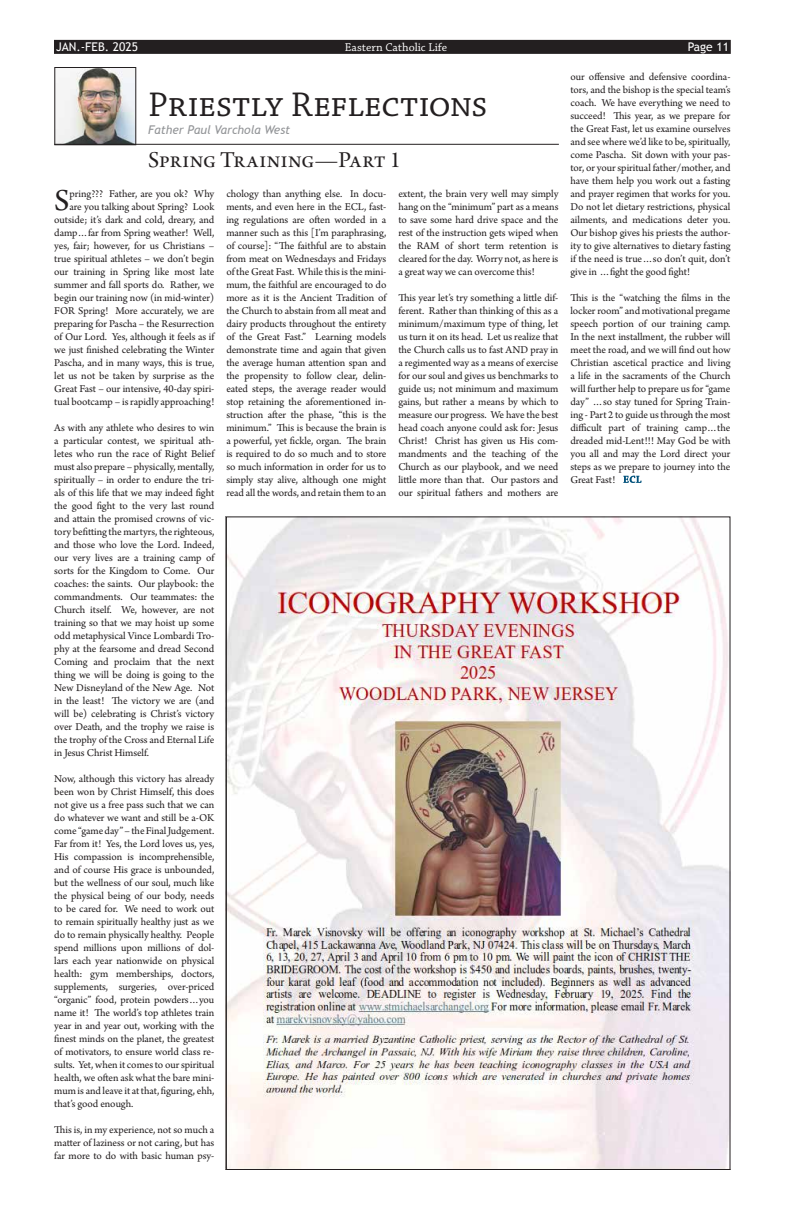
<style>
.page{position:relative;width:792px;height:1224px;background:#fff}
.page>*{position:absolute;margin:0;border:0;box-sizing:border-box;transform-origin:0 0}
.t1{font:36px "Chaparral Pro";color:#231f20}
.t2{font:32px "Arno Pro";color:#231f20}
.t3{font:24px "Arno Pro Subhead";letter-spacing:.02em;color:#231f20}
.t4{font:italic 12px "Trebuchet MS";color:#939598}
.t5{font:12px "Trebuchet MS";color:#fff}
.t6{font:12px "Chaparral Pro";color:#fff}
.t7{font:11px/13px "Arno Pro";letter-spacing:-.005em;color:#231f20;text-align:justify}
</style>
<div class="page">
<div style="left:54px;top:40px;width:677px;height:14px;background:#231f20"></div>
<img style="left:56px;top:69px;width:78px;height:74px">
<div style="left:54px;top:67px;width:82px;height:78px;border:1px solid #231f20"></div>
<hr style="left:54px;top:144px;width:505px;height:1px;background:#231f20">
<svg style="left:623px;top:476px;width:19px;height:7px"></svg>
<img style="left:228px;top:518px;width:501px;height:650px">
<p class="t5" style="left:56px;top:40px;width:83px">JAN.-FEB. 2025</p>
<p class="t6" style="left:345px;top:41px;width:104px">Eastern Catholic Life</p>
<p class="t5" style="left:688px;top:40px;width:43px">Page 11</p>
<h1 class="t1" style="left:148px;top:85px;width:341px">Priestly Reflections</h1>
<p class="t4" style="left:148px;top:123px;width:144px">Father Paul Varchola West</p>
<h3 class="t3" style="left:148px;top:147px;width:254px">Spring Training—Part 1</h3>
<h2 class="t2" style="left:54px;top:182px;width:17px">S</h2>
<p class="t7" style="left:570px;top:71px;width:162px">our offensive and defensive coordina&shy;tors, and the bishop is the special team’s coach. We have everything we need to succeed! This year, as we prepare for the Great Fast, let us examine ourselves and see where we’d like to be, spiritually, come Pascha. Sit down with your pas&shy;tor, or your spiritual father/mother, and have them help you work out a fasting and prayer regimen that works for you.<br>Do not let dietary restrictions, physical ailments, and medications deter you.<br>Our bishop gives his priests the author&shy;ity to give alternatives to dietary fasting if the need is true…so don’t quit, don’t give in …fight the good fight!</p>
<p class="t7" style="left:570px;top:292px;width:162px">This is the “watching the films in the locker room” and motivational pregame speech portion of our training camp.<br>In the next installment, the rubber will meet the road, and we will find out how Christian ascetical practice and living a life in the sacraments of the Church will further help to prepare us for “game day” …so stay tuned for Spring Train&shy;ing - Part 2 to guide us through the most difficult part of training camp…the dreaded mid-Lent!!! May God be with you all and may the Lord direct your steps as we prepare to journey into the Great Fast!</p>
<p class="t7" style="left:54px;top:188px;width:163px;text-align:right">pring??? Father, are you ok? Why<br>are you talking about Spring? Look outside; it’s dark and cold, dreary, and damp…far from Spring weather! Well, yes, fair; however, for us Christians – true spiritual athletes – we don’t begin our training in Spring like most late summer and fall sports do. Rather, we begin our training now (in mid-winter)<br>FOR Spring! More accurately, we are preparing for Pascha – the Resurrection of Our Lord. Yes, although it feels as if we just finished celebrating the Winter Pascha, and in many ways, this is true, let us not be taken by surprise as the Great Fast – our intensive, 40-day spiri&shy;tual bootcamp – is rapidly approaching!</p>
<p class="t7" style="left:54px;top:422px;width:163px">As with any athlete who desires to win a particular contest, we spiritual ath&shy;letes who run the race of Right Belief must also prepare – physically, mentally, spiritually – in order to endure the tri&shy;als of this life that we may indeed fight the good fight to the very last round and attain the promised crowns of vic&shy;tory befitting the martyrs, the righteous, and those who love the Lord. Indeed, our very lives are a training camp of sorts for the Kingdom to Come. Our coaches: the saints. Our playbook: the commandments. Our teammates: the Church itself. We, however, are not training so that we may hoist up some odd metaphysical Vince Lombardi Tro&shy;phy at the fearsome and dread Second Coming and proclaim that the next thing we will be doing is going to the New Disneyland of the New Age. Not in the least! The victory we are (and will be) celebrating is Christ’s victory over Death, and the trophy we raise is the trophy of the Cross and Eternal Life in Jesus Christ Himself.</p>
<p class="t7" style="left:54px;top:773px;width:162px">Now, although this victory has already been won by Christ Himself, this does not give us a free pass such that we can do whatever we want and still be a-OK come “game day” – the Final Judgement.<br>Far from it! Yes, the Lord loves us, yes, His compassion is incomprehensible, and of course His grace is unbounded, but the wellness of our soul, much like the physical being of our body, needs to be cared for. We need to work out to remain spiritually healthy just as we do to remain physically healthy. People spend millions upon millions of dol&shy;lars each year nationwide on physical health: gym memberships, doctors, supplements, surgeries, over-priced “organic” food, protein powders…you name it! The world’s top athletes train year in and year out, working with the finest minds on the planet, the greatest of motivators, to ensure world class re&shy;sults. Yet, when it comes to our spiritual health, we often ask what the bare mini&shy;mum is and leave it at that, figuring, ehh, that’s good enough.</p>
<p class="t7" style="left:54px;top:1124px;width:162px">This is, in my experience, not so much a matter of laziness or not caring, but has far more to do with basic human psy-</p>
<p class="t7" style="left:226px;top:188px;width:163px">chology than anything else. In docu&shy;ments, and even here in the ECL, fast&shy;ing regulations are often worded in a manner such as this [I’m paraphrasing, of course]: “The faithful are to abstain from meat on Wednesdays and Fridays of the Great Fast. While this is the mini&shy;mum, the faithful are encouraged to do more as it is the Ancient Tradition of the Church to abstain from all meat and dairy products throughout the entirety of the Great Fast.” Learning models demonstrate time and again that given the average human attention span and the propensity to follow clear, delin&shy;eated steps, the average reader would stop retaining the aforementioned in&shy;struction after the phase, “this is the minimum.” This is because the brain is a powerful, yet fickle, organ. The brain is required to do so much and to store so much information in order for us to simply stay alive, although one might read all the words, and retain them to an</p>
<p class="t7" style="left:398px;top:188px;width:162px">extent, the brain very well may simply hang on the “minimum” part as a means to save some hard drive space and the rest of the instruction gets wiped when the RAM of short term retention is cleared for the day. Worry not, as here is a great way we can overcome this!</p>
<p class="t7" style="left:398px;top:292px;width:162px">This year let’s try something a little dif&shy;ferent. Rather than thinking of this as a minimum/maximum type of thing, let us turn it on its head. Let us realize that the Church calls us to fast AND pray in a regimented way as a means of exercise for our soul and gives us benchmarks to guide us; not minimum and maximum gains, but rather a means by which to measure our progress. We have the best head coach anyone could ask for: Jesus Christ! Christ has given us His com&shy;mandments and the teaching of the Church as our playbook, and we need little more than that. Our pastors and our spiritual fathers and mothers are</p>
</div>
